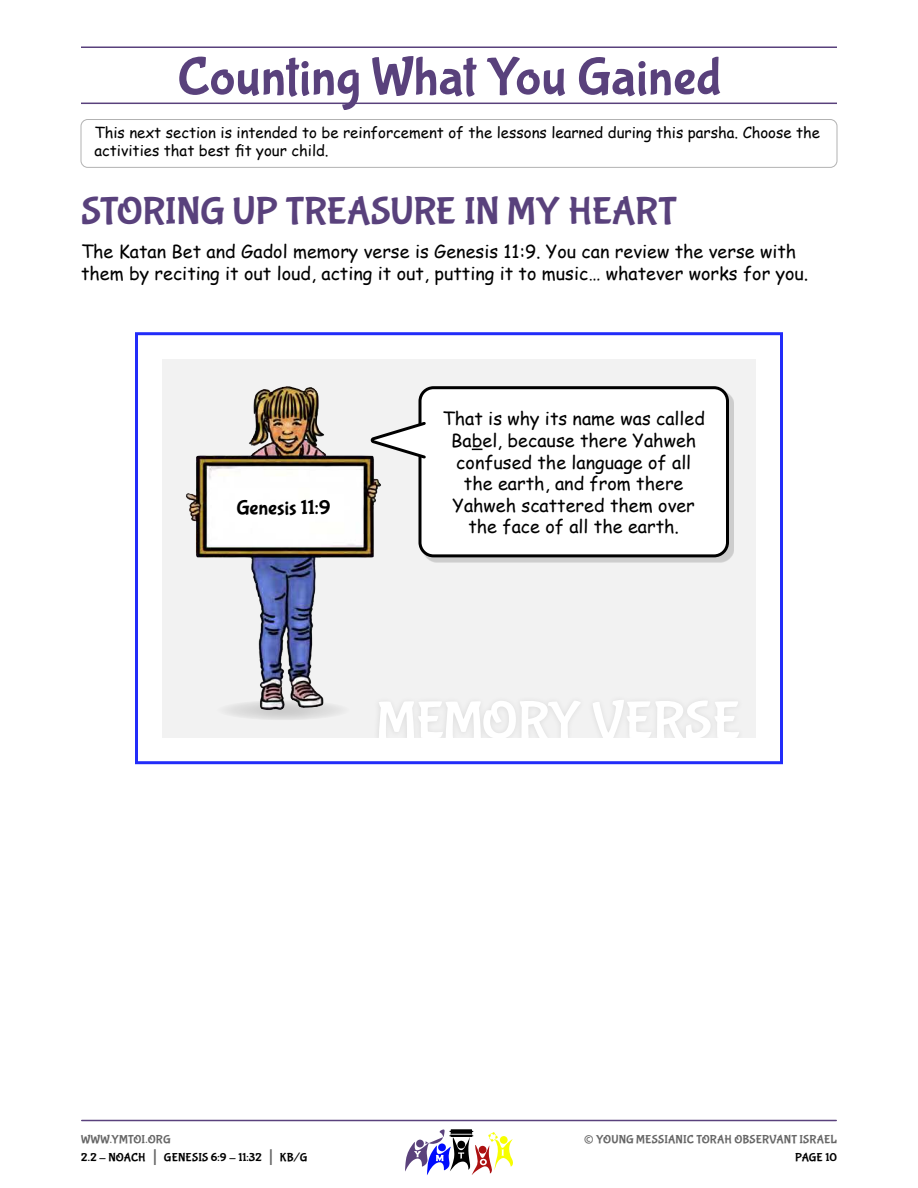
<style>
.page{position:relative;width:918px;height:1188px;background:#fff}
.page>*{position:absolute;margin:0;border:0;box-sizing:border-box;transform-origin:0 0}
.t1{font:54px "Bubblegum Sans";color:#59417c}
.t2{font:54px "Bubblegum Sans";color:#fff}
.t3{font:39px "Bubblegum Sans";letter-spacing:-.01em;color:#59417c}
.t4{font:27px "Bubblegum Sans";color:#666}
.t5{font:21px "Bubblegum Sans";color:#000}
.t6{font:18px/21.6px "Comic Sans MS";color:#000}
.t7{font:15px/18px "Comic Sans MS";color:#000}
.t8{font:12px/18px "Bubblegum Sans";letter-spacing:.01em;color:#000}
.t9{font:12px "Bubblegum Sans";letter-spacing:.01em;color:#666}
.s1{color:#666}
.s2{font-size:21px;color:#666}
</style>
<div class="page">
<hr style="left:82px;top:1120px;width:754px;height:1px;background:#59417c">
<svg style="left:405px;top:1129px;width:108px;height:46px"></svg>
<hr style="left:81px;top:103px;width:756px;height:1px;background:#59417c">
<hr style="left:81px;top:46px;width:756px;height:2px;background:#59417c">
<div style="left:81px;top:119px;width:756px;height:49px;border:1px solid #b2b2b2;border-radius:7px"></div>
<svg style="left:162px;top:359px;width:594px;height:379px"></svg>
<div style="left:135px;top:332px;width:648px;height:432px;border:3px solid #222cf9"></div>
<h1 class="t1" style="left:177px;top:53px;width:546px">Counting What You Gained</h1>
<p class="t7" style="left:94px;top:123px;width:727px">This next section is intended to be reinforcement of the lessons learned during this parsha. Choose the activities that best fit your child.</p>
<h2 class="t3" style="left:81px;top:195px;width:597px">STORING UP TREASURE IN MY HEART</h2>
<p class="t6" style="left:81px;top:240px;width:729px">The Katan Bet and Gadol memory verse is Genesis 11:9. You can review the verse with them by reciting it out loud, acting it out, putting it to music… whatever works for you.</p>
<p class="t5" style="left:236px;top:498px;width:96px">Genesis 11:9</p>
<p class="t6" style="left:443px;top:410px;width:264px;text-align:center">That is why its name was called<br>Babel, because there Yahweh confused the language of all the earth, and from there<br>Yahweh scattered them over the face of all the earth.</p>
<h1 class="t2" style="left:377px;top:697px;width:366px">MEMORY VERSE</h1>
<p class="t8" style="left:81px;top:1131px;width:228px"><span class="s1">WWW.YMTOI.ORG<br></span>2.2 - NOACH <span class="s2">|</span> GENESIS 6:9 - 11:32 <span class="s2">|</span> KB/G</p>
<h3 class="t4" style="left:584px;top:1128px;width:12px">©</h3>
<p class="t9" style="left:596px;top:1134px;width:242px">YOUNG MESSIANIC TORAH OBSERVANT ISRAEL</p>
<p class="t8" style="left:795px;top:1149px;width:43px">PAGE 10</p>
</div>
